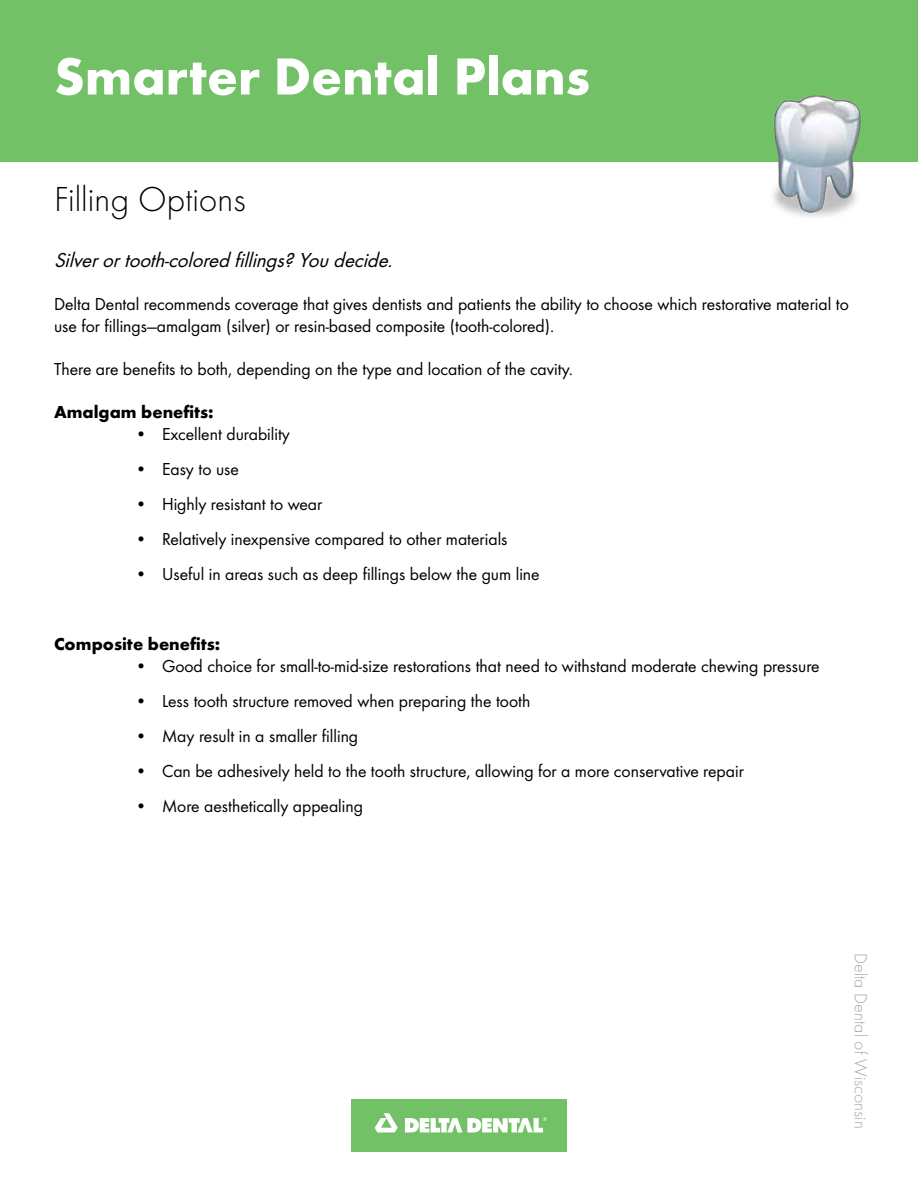
<style>
.page{position:relative;width:918px;height:1188px;background:#fff}
.page>*{position:absolute;margin:0;border:0;box-sizing:border-box;transform-origin:0 0}
.t1{font:700 54px "Futura T";color:#fff}
.t2{font:300 36px "Futura T";color:#000}
.t3{font:italic 21px "Futura T Boo";color:#000}
.t4{font:18px/21.6px "Futura T Boo";color:#000}
.t5{font:700 18px "Futura T";color:#000}
.t6{font:300 18px "Futura T";color:#a7a9ac}
</style>
<div class="page">
<div style="left:0;top:0;width:918px;height:162px;background:#73c167"></div>
<div style="left:351px;top:1099px;width:216px;height:53px;background:#73c167"></div>
<svg style="left:375px;top:1113px;width:23px;height:19px"></svg>
<svg style="left:405px;top:1117px;width:142px;height:16px"></svg>
<img style="left:773px;top:94px;width:88px;height:123px">
<h1 class="t1" style="left:54px;top:45px;width:538px">Smarter Dental Plans</h1>
<h2 class="t2" style="left:54px;top:180px;width:193px">Filling Options</h2>
<p class="t3" style="left:54px;top:248px;width:346px">Silverortooth-coloredfillings?Youdecide.</p>
<p class="t4" style="left:54px;top:293px;width:796px">Delta Dental recommends coverage that gives dentists and patients the ability to choose which restorative material to use for fillings—amalgam (silver) or resin-based composite (tooth-colored).</p>
<p class="t4" style="left:54px;top:358px;width:520px">There are benefits to both, depending on the type and location of the cavity.</p>
<p class="t5" style="left:54px;top:401px;width:161px">Amalgam benefits:</p>
<p class="t4" style="left:135px;top:423px;width:156px">• Excellent durability</p>
<p class="t4" style="left:135px;top:458px;width:105px">• Easy to use</p>
<p class="t4" style="left:135px;top:493px;width:189px">• Highly resistant to wear</p>
<p class="t4" style="left:135px;top:528px;width:374px">• Relatively inexpensive compared to other materials</p>
<p class="t4" style="left:135px;top:563px;width:406px">• Useful in areas such as deep fillings below the gum line</p>
<p class="t5" style="left:54px;top:634px;width:168px">Composite benefits:</p>
<p class="t4" style="left:135px;top:655px;width:686px">• Good choice for small-to-mid-size restorations that need to withstand moderate chewing pressure</p>
<p class="t4" style="left:135px;top:690px;width:397px">• Less tooth structure removed when preparing the tooth</p>
<p class="t4" style="left:135px;top:725px;width:225px">• May result in a smaller filling</p>
<p class="t4" style="left:135px;top:761px;width:610px">• Can be adhesively held to the tooth structure, allowing for a more conservative repair</p>
<p class="t4" style="left:135px;top:796px;width:229px">• More aesthetically appealing</p>
<p class="t6" style="left:871px;top:953px;width:177px;rotate:90deg">Delta Dental of Wisconsin</p>
</div>
